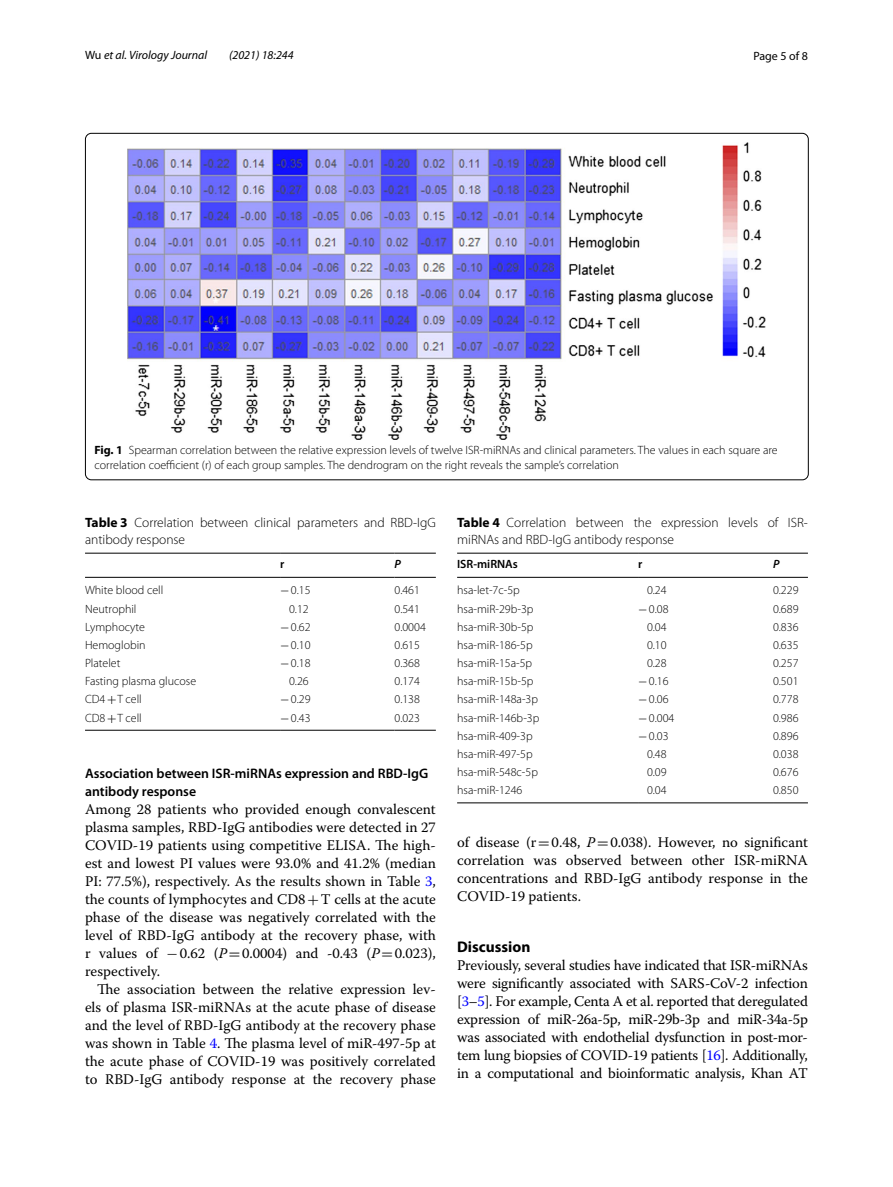
<style>
.page{position:relative;width:893px;height:1187px;background:#fff}
.page>*{position:absolute;margin:0;border:0;box-sizing:border-box;transform-origin:0 0}
.t1{font:700 15.45px "Myriad Pro";color:#000}
.t2{font:14.7px/18px "Warnock Pro";color:#000;text-align:justify}
.t3{font:600 13.8px/18px "Myriad Pro";color:#000}
.t4{font:300 13.5px/16.5px "Myriad Pro";color:#000}
.t5{font:300 12px/15px "Myriad Pro";color:#000}
.t6{font:italic 12px "Myriad Pro";color:#000}
.t7{font:600 12px "Myriad Pro";color:#000}
.t8{font:12px "Myriad Pro";color:#000}
.t9{font:italic 600 12px "Myriad Pro";color:#000}
.s1{font-style:normal}
.s2{font-weight:700}
.s3{font-family:"MTSY";font-weight:400}
.s4{color:#00f}
.s5{font-family:"MTSY"}
.s6{font-style:italic}
</style>
<div class="page">
<img style="left:128px;top:142px;width:638px;height:297px">
<hr style="left:85px;top:553px;width:195px;height:1px;background:#000">
<hr style="left:85px;top:577px;width:195px;height:1px;background:#000">
<hr style="left:280px;top:553px;width:114px;height:1px;background:#000">
<hr style="left:280px;top:577px;width:114px;height:1px;background:#000">
<hr style="left:394px;top:553px;width:42px;height:1px;background:#000">
<hr style="left:394px;top:577px;width:42px;height:1px;background:#000">
<hr style="left:85px;top:730px;width:195px;height:1px;background:#000">
<hr style="left:280px;top:730px;width:114px;height:1px;background:#000">
<hr style="left:394px;top:730px;width:42px;height:1px;background:#000">
<hr style="left:457px;top:553px;width:181px;height:1px;background:#000">
<hr style="left:457px;top:577px;width:181px;height:1px;background:#000">
<hr style="left:638px;top:553px;width:135px;height:1px;background:#000">
<hr style="left:638px;top:577px;width:135px;height:1px;background:#000">
<hr style="left:773px;top:553px;width:35px;height:1px;background:#000">
<hr style="left:773px;top:577px;width:35px;height:1px;background:#000">
<hr style="left:457px;top:802px;width:181px;height:1px;background:#000">
<hr style="left:638px;top:802px;width:135px;height:1px;background:#000">
<hr style="left:773px;top:802px;width:35px;height:1px;background:#000">
<p class="t6" style="left:85px;top:48px;width:124px"><span class="s1">Wu</span> et al. Virology Journal</p>
<p class="t6" style="left:229px;top:48px;width:66px">(2021) 18:244</p>
<p class="t8" style="left:753px;top:48px;width:56px">Page 5 of 8</p>
<p class="t5" style="left:94px;top:443px;width:685px"><span class="s2">Fig. 1</span> Spearman correlation between the relative expression levels of twelve ISR-miRNAs and clinical parameters. The values in each square are correlation coefficient (r) of each group samples. The dendrogram on the right reveals the sample’s correlation</p>
<p class="t4" style="left:85px;top:515px;width:352px"><span class="s2">Table 3</span> Correlation between clinical parameters and RBD-IgG antibody response</p>
<p class="t7" style="left:280px;top:556px;width:6px">r</p>
<p class="t9" style="left:394px;top:556px;width:8px">P</p>
<p class="t5" style="left:85px;top:583px;width:80px">White blood cell</p>
<p class="t5" style="left:280px;top:583px;width:32px"><span class="s3">−</span>0.15</p>
<p class="t5" style="left:394px;top:583px;width:27px">0.461</p>
<p class="t5" style="left:85px;top:601px;width:53px">Neutrophil</p>
<p class="t5" style="left:289px;top:601px;width:21px">0.12</p>
<p class="t5" style="left:394px;top:601px;width:27px">0.541</p>
<p class="t5" style="left:85px;top:619px;width:61px">Lymphocyte</p>
<p class="t5" style="left:280px;top:619px;width:32px"><span class="s3">−</span>0.62</p>
<p class="t5" style="left:394px;top:619px;width:33px">0.0004</p>
<p class="t5" style="left:85px;top:637px;width:62px">Hemoglobin</p>
<p class="t5" style="left:280px;top:637px;width:32px"><span class="s3">−</span>0.10</p>
<p class="t5" style="left:394px;top:637px;width:27px">0.615</p>
<p class="t5" style="left:85px;top:655px;width:37px">Platelet</p>
<p class="t5" style="left:280px;top:655px;width:32px"><span class="s3">−</span>0.18</p>
<p class="t5" style="left:394px;top:655px;width:27px">0.368</p>
<p class="t5" style="left:85px;top:674px;width:113px">Fasting plasma glucose</p>
<p class="t5" style="left:289px;top:674px;width:21px">0.26</p>
<p class="t5" style="left:394px;top:674px;width:27px">0.174</p>
<p class="t5" style="left:85px;top:692px;width:58px">CD4<span class="s3">+</span>T cell</p>
<p class="t5" style="left:280px;top:692px;width:32px"><span class="s3">−</span>0.29</p>
<p class="t5" style="left:394px;top:692px;width:27px">0.138</p>
<p class="t5" style="left:85px;top:710px;width:58px">CD8<span class="s3">+</span>T cell</p>
<p class="t5" style="left:280px;top:710px;width:32px"><span class="s3">−</span>0.43</p>
<p class="t5" style="left:394px;top:710px;width:27px">0.023</p>
<p class="t3" style="left:85px;top:764px;width:345px">Association between ISR‑miRNAs expression and RBD‑IgG antibody response</p>
<p class="t2" style="left:85px;top:799px;width:352px">Among 28 patients who provided enough convalescent plasma samples, RBD-IgG antibodies were detected in 27<br>COVID-19 patients using competitive ELISA. The high&shy;est and lowest PI values were 93.0% and 41.2% (median PI: 77.5%), respectively. As the results shown in Table <span class="s4">3</span>, the counts of lymphocytes and CD8<span class="s5">+</span>T cells at the acute phase of the disease was negatively correlated with the level of RBD-IgG antibody at the recovery phase, with r values of <span class="s5">−</span>0.62 (<span class="s6">P</span><span class="s5">=</span>0.0004) and -0.43 (<span class="s6">P</span><span class="s5">=</span>0.023), respectively.</p>
<p class="t2" style="left:85px;top:979px;width:352px;text-indent:12px">The association between the relative expression lev&shy;els of plasma ISR-miRNAs at the acute phase of disease and the level of RBD-IgG antibody at the recovery phase was shown in Table <span class="s4">4</span>. The plasma level of miR-497-5p at the acute phase of COVID-19 was positively correlated to RBD-IgG antibody response at the recovery phase</p>
<p class="t4" style="left:457px;top:515px;width:352px"><span class="s2">Table 4</span> Correlation between the expression levels of ISR&shy;miRNAs and RBD-IgG antibody response</p>
<p class="t7" style="left:457px;top:556px;width:62px">ISR-miRNAs</p>
<p class="t7" style="left:638px;top:556px;width:6px">r</p>
<p class="t9" style="left:773px;top:556px;width:8px">P</p>
<p class="t5" style="left:457px;top:583px;width:64px">hsa-let-7c-5p</p>
<p class="t5" style="left:647px;top:583px;width:21px">0.24</p>
<p class="t5" style="left:773px;top:583px;width:27px">0.229</p>
<p class="t5" style="left:457px;top:601px;width:78px">hsa-miR-29b-3p</p>
<p class="t5" style="left:638px;top:601px;width:32px"><span class="s3">−</span>0.08</p>
<p class="t5" style="left:773px;top:601px;width:27px">0.689</p>
<p class="t5" style="left:457px;top:619px;width:78px">hsa-miR-30b-5p</p>
<p class="t5" style="left:647px;top:619px;width:21px">0.04</p>
<p class="t5" style="left:773px;top:619px;width:27px">0.836</p>
<p class="t5" style="left:457px;top:637px;width:77px">hsa-miR-186-5p</p>
<p class="t5" style="left:647px;top:637px;width:21px">0.10</p>
<p class="t5" style="left:773px;top:637px;width:27px">0.635</p>
<p class="t5" style="left:457px;top:655px;width:77px">hsa-miR-15a-5p</p>
<p class="t5" style="left:647px;top:655px;width:21px">0.28</p>
<p class="t5" style="left:773px;top:655px;width:27px">0.257</p>
<p class="t5" style="left:457px;top:674px;width:78px">hsa-miR-15b-5p</p>
<p class="t5" style="left:638px;top:674px;width:32px"><span class="s3">−</span>0.16</p>
<p class="t5" style="left:773px;top:674px;width:27px">0.501</p>
<p class="t5" style="left:457px;top:692px;width:82px">hsa-miR-148a-3p</p>
<p class="t5" style="left:638px;top:692px;width:32px"><span class="s3">−</span>0.06</p>
<p class="t5" style="left:773px;top:692px;width:27px">0.778</p>
<p class="t5" style="left:457px;top:710px;width:84px">hsa-miR-146b-3p</p>
<p class="t5" style="left:638px;top:710px;width:38px"><span class="s3">−</span>0.004</p>
<p class="t5" style="left:773px;top:710px;width:27px">0.986</p>
<p class="t5" style="left:457px;top:728px;width:77px">hsa-miR-409-3p</p>
<p class="t5" style="left:638px;top:728px;width:32px"><span class="s3">−</span>0.03</p>
<p class="t5" style="left:773px;top:728px;width:27px">0.896</p>
<p class="t5" style="left:457px;top:746px;width:77px">hsa-miR-497-5p</p>
<p class="t5" style="left:647px;top:746px;width:21px">0.48</p>
<p class="t5" style="left:773px;top:746px;width:27px">0.038</p>
<p class="t5" style="left:457px;top:764px;width:82px">hsa-miR-548c-5p</p>
<p class="t5" style="left:647px;top:764px;width:21px">0.09</p>
<p class="t5" style="left:773px;top:764px;width:27px">0.676</p>
<p class="t5" style="left:457px;top:783px;width:67px">hsa-miR-1246</p>
<p class="t5" style="left:647px;top:783px;width:21px">0.04</p>
<p class="t5" style="left:773px;top:783px;width:27px">0.850</p>
<p class="t2" style="left:457px;top:833px;width:352px">of disease (r<span class="s5">=</span>0.48, <span class="s6">P</span><span class="s5">=</span>0.038). However, no significant correlation was observed between other ISR-miRNA concentrations and RBD-IgG antibody response in the COVID-19 patients.</p>
<p class="t1" style="left:457px;top:936px;width:75px">Discussion</p>
<p class="t2" style="left:457px;top:955px;width:352px">Previously, several studies have indicated that ISR-miRNAs were significantly associated with SARS-CoV-2 infection [<span class="s4">3</span>–<span class="s4">5</span>]. For example, Centa A et al. reported that deregulated expression of miR-26a-5p, miR-29b-3p and miR-34a-5p was associated with endothelial dysfunction in post-mor&shy;tem lung biopsies of COVID-19 patients [<span class="s4">16</span>]. Additionally, in a computational and bioinformatic analysis, Khan AT</p>
</div>
